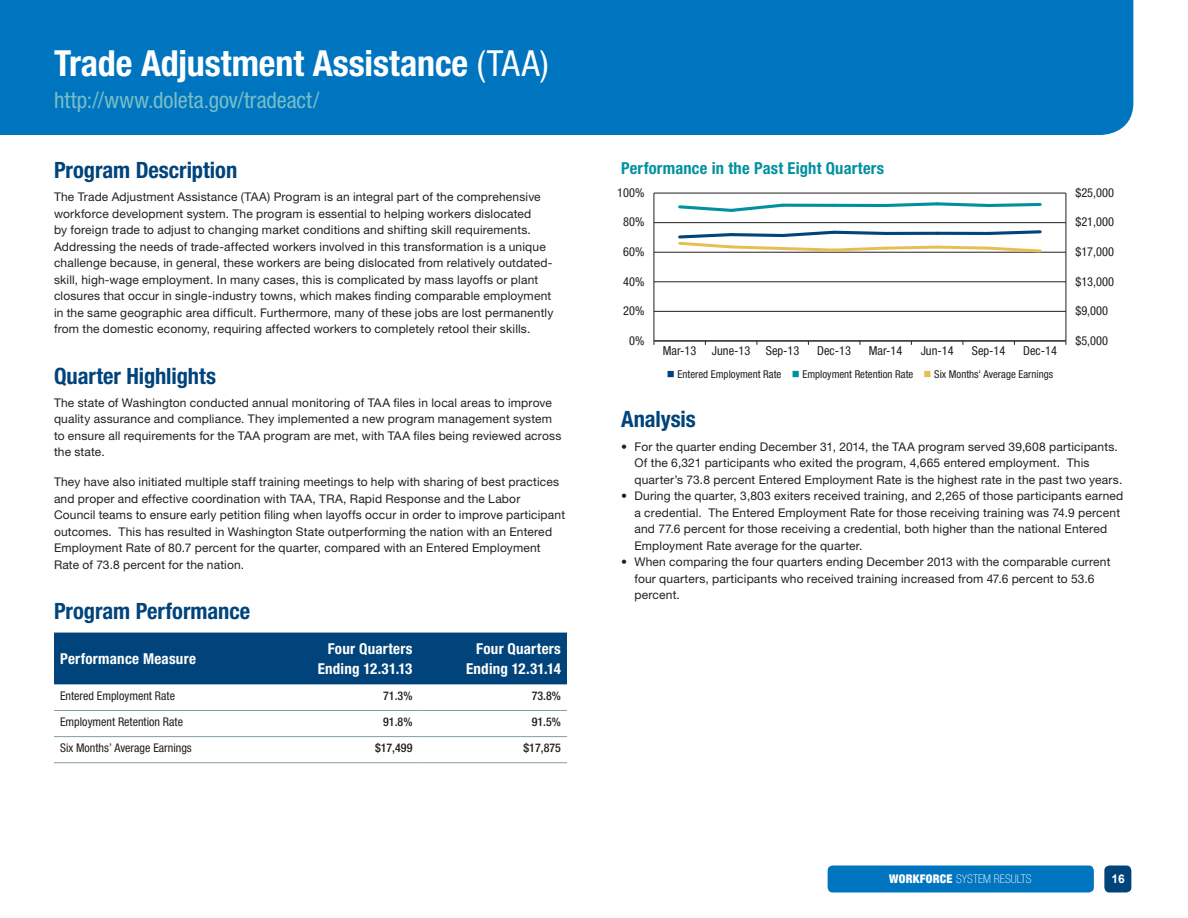
<style>
.page{position:relative;width:1188px;height:918px;background:#fff}
.page>*{position:absolute;margin:0;border:0;box-sizing:border-box;transform-origin:0 0}
.t1{font:700 condensed 36px "Helvetica Neue LT Pro";color:#fff}
.t2{font:700 condensed 22.5px "Helvetica Neue LT Pro";letter-spacing:-.005em;color:#00447b}
.t3{font:condensed 22.5px "Helvetica Neue LT Pro";color:#77bec7}
.t4{font:700 condensed 16.5px "Helvetica Neue LT Pro";letter-spacing:.015em;color:#00919f}
.Tbl_Hdr_R{font:700 condensed 15px "Helvetica Neue LT Pro";letter-spacing:.015em;color:#fff}
.Tbl_Hdr{font:700 condensed 15px "Helvetica Neue LT Pro";letter-spacing:.015em;color:#fff}
.t5{font:condensed 12.3px "Helvetica Neue LT Pro";color:#231f20}
.t6{font:12px/16.5px "Helvetica Neue LT Pro";letter-spacing:.015em;color:#231f20}
.Tbl_Body{font:condensed 12px "Helvetica Neue LT Pro";color:#231f20}
.Tbl_Body_R{font:500 condensed 12px "Helvetica Neue LT Pro";color:#231f20}
.t7{font:100 condensed 12px "Helvetica Neue LT Pro";color:#fff}
.t8{font:700 12px "Helvetica Neue LT Pro";color:#fff}
.t9{font:700 12px "Arial";color:#fff}
.t10{font:condensed 10.8px "Helvetica Neue LT Pro";color:#231f20}
.s1{font-weight:400}
.s2{color:#00447b}
.s3{color:#00919f}
.s4{color:#e7be53}
.s5{font-weight:900}
</style>
<div class="page">
<div style="left:0;top:0;width:1133px;height:135px;background:#0075bf"></div>
<div style="left:54px;top:633px;width:513px;height:51px;background:#00447b"></div>
<hr style="left:54px;top:762px;width:216px;height:1px;background:#839ca9">
<hr style="left:270px;top:762px;width:148px;height:1px;background:#839ca9">
<hr style="left:418px;top:762px;width:149px;height:1px;background:#839ca9">
<hr style="left:54px;top:710px;width:216px;height:1px;background:#839ca9">
<hr style="left:270px;top:710px;width:148px;height:1px;background:#839ca9">
<hr style="left:418px;top:710px;width:149px;height:1px;background:#839ca9">
<hr style="left:54px;top:736px;width:216px;height:1px;background:#839ca9">
<hr style="left:270px;top:736px;width:148px;height:1px;background:#839ca9">
<hr style="left:418px;top:736px;width:149px;height:1px;background:#839ca9">
<hr style="left:654px;top:193px;width:1px;height:148px;background:#231f20">
<hr style="left:654px;top:341px;width:412px;height:1px;background:#231f20">
<hr style="left:654px;top:311px;width:412px;height:1px;background:#231f20">
<hr style="left:654px;top:282px;width:412px;height:1px;background:#231f20">
<hr style="left:654px;top:252px;width:412px;height:1px;background:#231f20">
<hr style="left:654px;top:222px;width:412px;height:1px;background:#231f20">
<hr style="left:654px;top:193px;width:412px;height:1px;background:#231f20">
<svg style="left:678px;top:203px;width:108px;height:9px"></svg>
<hr style="left:783px;top:204px;width:51px;height:3px;background:#00919f">
<hr style="left:834px;top:204px;width:52px;height:3px;background:#00919f">
<svg style="left:882px;top:202px;width:160px;height:5px"></svg>
<hr style="left:1066px;top:193px;width:1px;height:148px;background:#231f20">
<svg style="left:676px;top:230px;width:367px;height:23px"></svg>
<div style="left:828px;top:866px;width:266px;height:26px;background:#0075bf;border-radius:5px"></div>
<div style="left:1104px;top:866px;width:27px;height:26px;background:#00447b;border-radius:5px"></div>
<h2 class="t1" style="left:54px;top:41px;width:496px">Trade Adjustment Assistance <span class="s1">(TAA)</span></h2>
<p class="t3" style="left:54px;top:87px;width:267px">http://www.doleta.gov/tradeact/</p>
<h3 class="t2" style="left:54px;top:156px;width:185px">Program Description</h3>
<p class="t6" style="left:54px;top:189px;width:501px">The Trade Adjustment Assistance (TAA) Program is an integral part of the comprehensive workforce development system. The program is essential to helping workers dislocated<br>by foreign trade to adjust to changing market conditions and shifting skill requirements.<br>Addressing the needs of trade-affected workers involved in this transformation is a unique challenge because, in general, these workers are being dislocated from relatively outdated&shy;skill, high-wage employment. In many cases, this is complicated by mass layoffs or plant closures that occur in single-industry towns, which makes finding comparable employment in the same geographic area difficult. Furthermore, many of these jobs are lost permanently from the domestic economy, requiring affected workers to completely retool their skills.</p>
<h3 class="t2" style="left:54px;top:362px;width:164px">Quarter Highlights</h3>
<p class="t6" style="left:54px;top:394px;width:509px">The state of Washington conducted annual monitoring of TAA files in local areas to improve quality assurance and compliance. They implemented a new program management system to ensure all requirements for the TAA program are met, with TAA files being reviewed across the state.</p>
<p class="t6" style="left:54px;top:474px;width:513px">They have also initiated multiple staff training meetings to help with sharing of best practices and proper and effective coordination with TAA, TRA, Rapid Response and the Labor<br>Council teams to ensure early petition filing when layoffs occur in order to improve participant outcomes. This has resulted in Washington State outperforming the nation with an Entered Employment Rate of 80.7 percent for the quarter, compared with an Entered Employment Rate of 73.8 percent for the nation.</p>
<h3 class="t2" style="left:54px;top:597px;width:198px">Program Performance</h3>
<p class="Tbl_Hdr" style="left:60px;top:649px;width:137px">Performance Measure</p>
<p class="Tbl_Hdr_R" style="left:328px;top:640px;width:86px">Four Quarters</p>
<p class="Tbl_Hdr_R" style="left:318px;top:659px;width:96px">Ending 12.31.13</p>
<p class="Tbl_Hdr_R" style="left:476px;top:640px;width:86px">Four Quarters</p>
<p class="Tbl_Hdr_R" style="left:466px;top:659px;width:96px">Ending 12.31.14</p>
<p class="Tbl_Body" style="left:60px;top:689px;width:117px">Entered Employment Rate</p>
<p class="Tbl_Body_R" style="left:383px;top:688px;width:31px">71.3%</p>
<p class="Tbl_Body_R" style="left:532px;top:688px;width:31px">73.8%</p>
<p class="Tbl_Body" style="left:60px;top:715px;width:125px">Employment Retention Rate</p>
<p class="Tbl_Body_R" style="left:383px;top:714px;width:31px">91.8%</p>
<p class="Tbl_Body_R" style="left:532px;top:714px;width:31px">91.5%</p>
<p class="Tbl_Body" style="left:60px;top:741px;width:133px">Six Months’ Average Earnings</p>
<p class="Tbl_Body_R" style="left:375px;top:741px;width:39px">$17,499</p>
<p class="Tbl_Body_R" style="left:524px;top:741px;width:39px">$17,875</p>
<p class="t4" style="left:621px;top:158px;width:265px">Performance in the Past Eight Quarters</p>
<p class="t5" style="left:617px;top:185px;width:29px">100%</p>
<p class="t5" style="left:623px;top:215px;width:23px">80%</p>
<p class="t5" style="left:623px;top:244px;width:23px">60%</p>
<p class="t5" style="left:623px;top:274px;width:23px">40%</p>
<p class="t5" style="left:623px;top:304px;width:23px">20%</p>
<p class="t5" style="left:629px;top:333px;width:17px">0%</p>
<p class="t5" style="left:663px;top:344px;width:35px">Mar-13</p>
<p class="t5" style="left:712px;top:344px;width:40px">June-13</p>
<p class="t5" style="left:766px;top:344px;width:35px">Sep-13</p>
<p class="t5" style="left:817px;top:344px;width:35px">Dec-13</p>
<p class="t5" style="left:869px;top:344px;width:35px">Mar-14</p>
<p class="t5" style="left:921px;top:344px;width:34px">Jun-14</p>
<p class="t5" style="left:972px;top:344px;width:35px">Sep-14</p>
<p class="t5" style="left:1023px;top:344px;width:35px">Dec-14</p>
<p class="t10" style="left:667px;top:368px;width:388px"><span class="s2">■</span> Entered Employment Rate <span class="s3">■</span> Employment Retention Rate <span class="s4">■</span> Six Months' Average Earnings</p>
<p class="t5" style="left:1075px;top:185px;width:40px">$25,000</p>
<p class="t5" style="left:1075px;top:215px;width:40px">$21,000</p>
<p class="t5" style="left:1075px;top:244px;width:40px">$17,000</p>
<p class="t5" style="left:1075px;top:274px;width:40px">$13,000</p>
<p class="t5" style="left:1075px;top:304px;width:34px">$9,000</p>
<p class="t5" style="left:1075px;top:333px;width:34px">$5,000</p>
<h3 class="t2" style="left:621px;top:406px;width:76px">Analysis</h3>
<p class="t6" style="left:634px;top:438px;width:489px;text-indent:-14px">• For the quarter ending December 31, 2014, the TAA program served 39,608 participants.<br>Of the 6,321 participants who exited the program, 4,665 entered employment. This quarter’s 73.8 percent Entered Employment Rate is the highest rate in the past two years.</p>
<p class="t6" style="left:634px;top:487px;width:490px;text-indent:-14px">• During the quarter, 3,803 exiters received training, and 2,265 of those participants earned a credential. The Entered Employment Rate for those receiving training was 74.9 percent and 77.6 percent for those receiving a credential, both higher than the national Entered Employment Rate average for the quarter.</p>
<p class="t6" style="left:634px;top:553px;width:477px;text-indent:-14px">• When comparing the four quarters ending December 2013 with the comparable current four quarters, participants who received training increased from 47.6 percent to 53.6 percent.</p>
<p class="t8" style="left:1114px;top:870px;width:15px">16</p>
<p class="t7" style="left:889px;top:873px;width:144px"><span class="s5">WORKFORCE</span> SYSTEM RESULTS</p>
<p class="t9" style="left:1112px;top:871px;width:15px">16</p>
</div>
